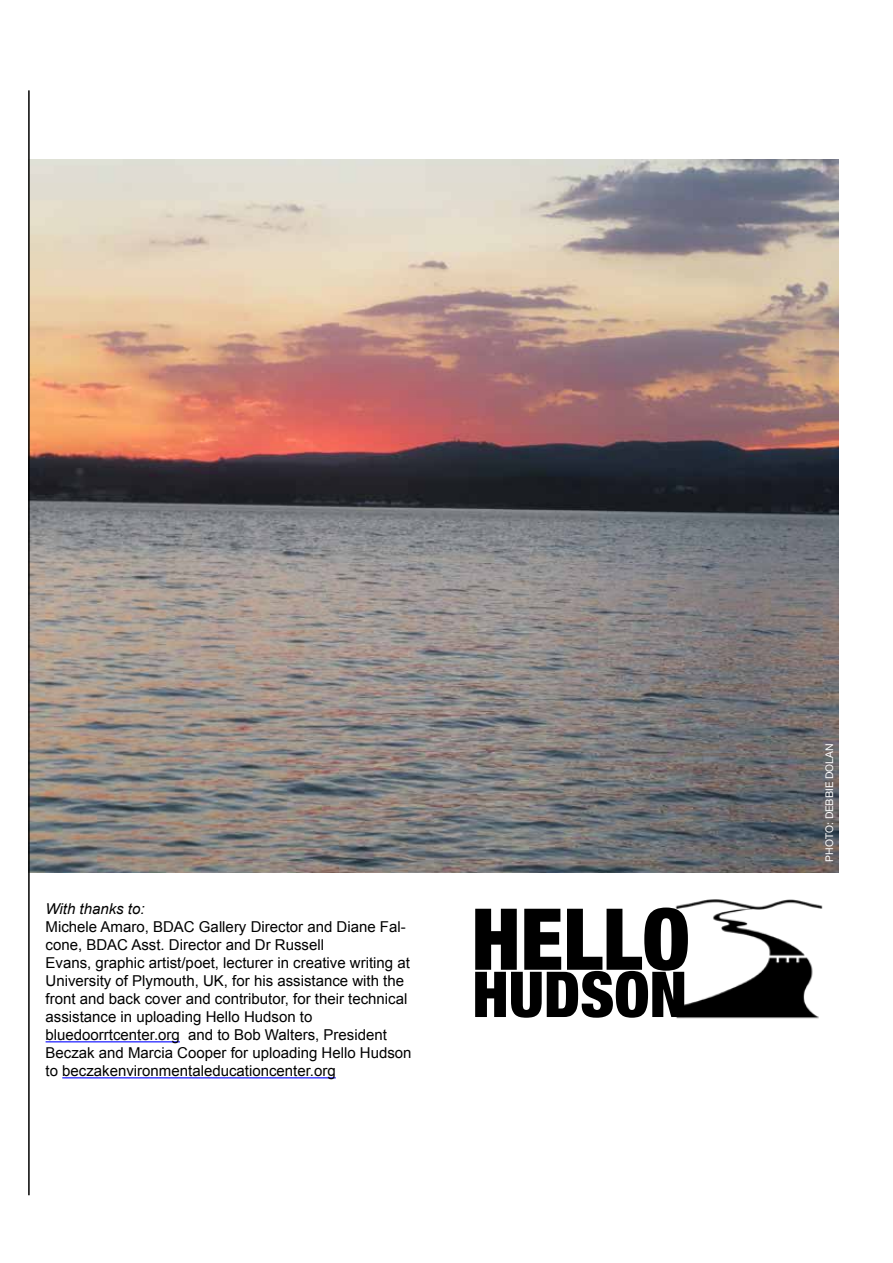
<style>
.page{position:relative;width:893px;height:1263px;background:#fff}
.page>*{position:absolute;margin:0;border:0;box-sizing:border-box;transform-origin:0 0}
.t1{font:900 condensed 85.5px "Helvetica Neue";color:#000}
.t2{font:900 condensed 63.3px "Helvetica Neue";color:#000}
.t3{font:15px/18px "Arial";color:#000}
.t4{font:italic 15px "Arial";color:#000}
.t5{font:10.5px "Helvetica Neue";color:#fff}
</style>
<div class="page">
<img style="left:30px;top:160px;width:809px;height:712px">
<hr style="left:46px;top:1041px;width:134px;height:1px;background:#00f">
<hr style="left:62px;top:1077px;width:274px;height:1px;background:#00f">
<img style="left:675px;top:899px;width:148px;height:120px">
<hr style="left:28px;top:90px;width:2px;height:1105px;background:#000">
<p class="t4" style="left:46px;top:899px;width:101px">With thanks to:</p>
<p class="t3" style="left:46px;top:918px;width:367px">Michele Amaro, BDAC Gallery Director and Diane Fal&shy;cone, BDAC Asst. Director and Dr Russell<br>Evans, graphic artist/poet, lecturer in creative writing at University of Plymouth, UK, for his assistance with the front and back cover and contributor, for their technical assistance in uploading Hello Hudson to bluedoorrtcenter.org and to Bob Walters, President Beczak and Marcia Cooper for uploading Hello Hudson to beczakenvironmentaleducationcenter.org</p>
<h1 class="t1" style="left:471px;top:869px;width:220px">HELLO</h1>
<h2 class="t2" style="left:472px;top:942px;width:216px">HUDSON</h2>
<p class="t5" style="left:822px;top:862px;width:120px;rotate:-90deg">PHOTO: DEBBIE DOLAN</p>
</div>
